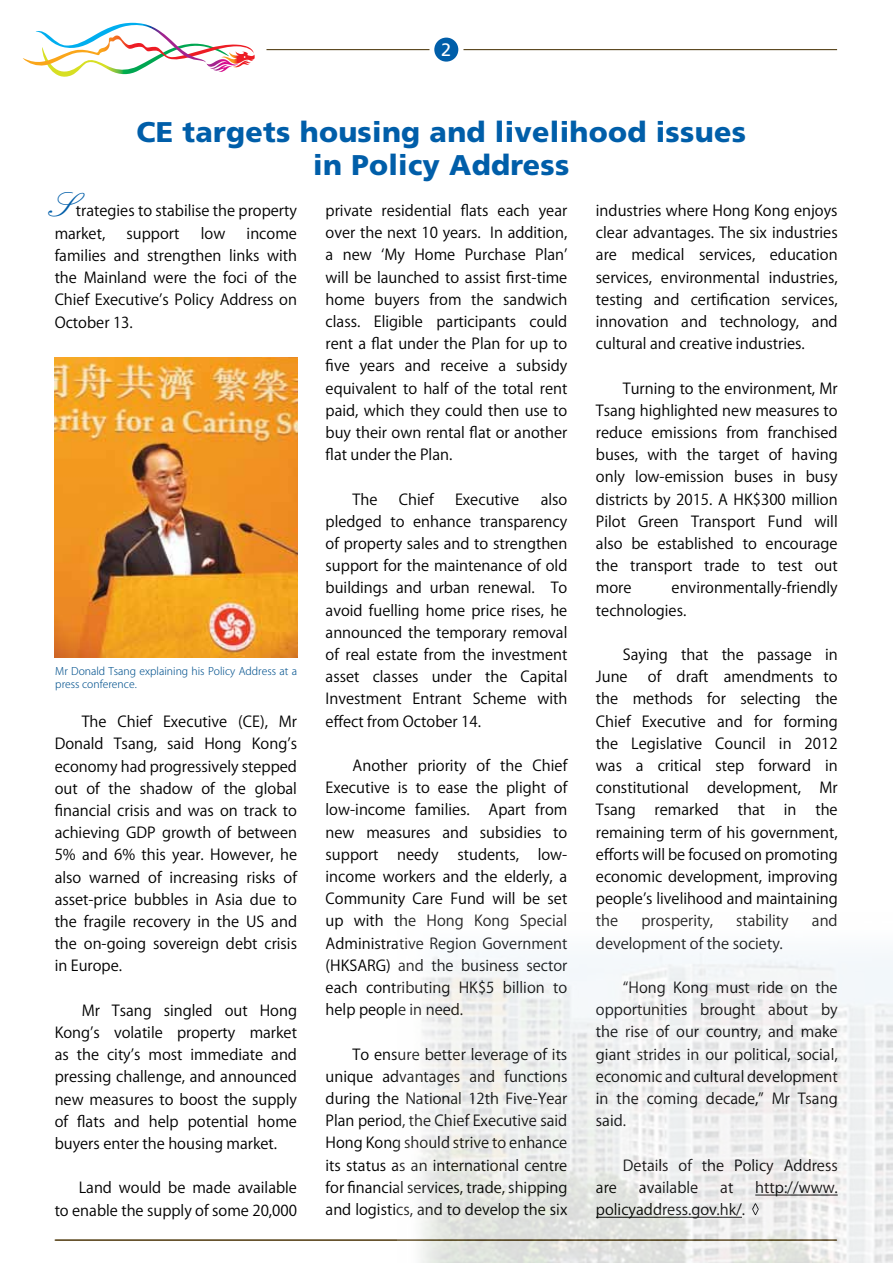
<style>
.page{position:relative;width:893px;height:1263px;background:#fff}
.page>*{position:absolute;margin:0;border:0;box-sizing:border-box;transform-origin:0 0}
.t1{font:36px "English";color:#005ea9}
.t2{font:900 28.5px/33px "Frutiger LT Std";letter-spacing:.01em;color:#005ea9;text-align:center}
.t3{font:18px "Frutiger LT Std";color:#fff}
.t4{font:15px/22.2px "Koz Go Pro";color:#000;text-align:justify}
.t5{font:300 10.5px/12.6px "Koz Go Pro";color:#00518d}
</style>
<div class="page">
<div style="left:434px;top:38px;width:24px;height:24px;background:#005ea9;border-radius:50%"></div>
<hr style="left:266px;top:49px;width:163px;height:1px;background:#574319">
<hr style="left:463px;top:49px;width:374px;height:1px;background:#574319">
<hr style="left:55px;top:1239px;width:781px;height:2px;background:#574319">
<svg style="left:23px;top:23px;width:232px;height:54px"></svg>
<img style="left:55px;top:357px;width:242px;height:300px">
<img style="left:398px;top:952px;width:495px;height:311px">
<p class="t3" style="left:441px;top:39px;width:12px">2</p>
<h2 class="t2" style="left:137px;top:115px;width:611px">CE targets housing and livelihood issues in Policy Address</h2>
<h1 class="t1" style="left:55px;top:186px;width:26px">S</h1>
<p class="t4" style="left:55px;top:200px;width:244px;text-indent:21px">trategies to stabilise the property market,</p>
<p class="t4" style="left:127px;top:222px;width:54px">support</p>
<p class="t4" style="left:201px;top:222px;width:26px">low</p>
<p class="t4" style="left:55px;top:222px;width:244px;text-indent:192px">income families and strengthen links with the Mainland were the foci of the Chief Executive’s Policy Address on October 13.</p>
<p class="t5" style="left:55px;top:665px;width:243px">Mr Donald Tsang explaining his Policy Address at a press conference.</p>
<p class="t4" style="left:55px;top:711px;width:244px;text-indent:27px">The Chief Executive (CE), Mr Donald Tsang, said Hong Kong’s economy had progressively stepped out of the shadow of the global financial crisis and was on track to achieving GDP growth of between 5% and 6% this year. However, he also warned of increasing risks of asset-price bubbles in Asia due to the fragile recovery in the US and the on-going sovereign debt crisis in Europe.</p>
<p class="t4" style="left:55px;top:999px;width:244px;text-indent:27px">Mr Tsang singled out Hong Kong’s volatile property market as the city’s most immediate and pressing challenge, and announced new measures to boost the supply of flats and help potential home buyers enter the housing market.</p>
<p class="t4" style="left:55px;top:1177px;width:244px;text-align:right">Land would be made available<br>to enable the supply of some 20,000</p>
<p class="t4" style="left:326px;top:200px;width:243px">private residential flats each year over the next 10 years. In addition, a new ‘My Home Purchase Plan’ will be launched to assist first-time home buyers from the sandwich class. Eligible participants could rent a flat under the Plan for up to five years and receive a subsidy equivalent to half of the total rent paid, which they could then use to buy their own rental flat or another flat under the Plan.</p>
<p class="t4" style="left:353px;top:488px;width:26px">The</p>
<p class="t4" style="left:399px;top:488px;width:36px">Chief</p>
<p class="t4" style="left:455px;top:488px;width:66px">Executive</p>
<p class="t4" style="left:326px;top:488px;width:243px;text-indent:215px">also pledged to enhance transparency of property sales and to strengthen support for the maintenance of old buildings and urban renewal. To avoid fuelling home price rises, he announced the temporary removal of real estate from the investment asset classes under the Capital Investment Entrant Scheme with effect from October 14.</p>
<p class="t4" style="left:326px;top:755px;width:243px;text-indent:27px">Another priority of the Chief Executive is to ease the plight of low-income families. Apart from new measures and subsidies to support needy students, low&shy;income workers and the elderly, a Community Care Fund will be set up with the Hong Kong Special Administrative Region Government (HKSARG) and the business sector each contributing HK$5 billion to help people in need.</p>
<p class="t4" style="left:326px;top:1043px;width:243px;text-indent:27px">To ensure better leverage of its unique advantages and functions during the National 12th Five-Year Plan period, the Chief Executive said Hong Kong should strive to enhance its status as an international centre for financial services, trade, shipping and logistics, and to develop the six</p>
<p class="t4" style="left:596px;top:200px;width:243px">industries where Hong Kong enjoys clear advantages. The six industries are medical services, education services, environmental industries, testing and certification services, innovation and technology, and cultural and creative industries.</p>
<p class="t4" style="left:596px;top:377px;width:243px;text-indent:27px">Turning to the environment, Mr Tsang highlighted new measures to reduce emissions from franchised buses, with the target of having only low-emission buses in busy districts by 2015. A HK$300 million Pilot Green Transport Fund will also be established to encourage the transport trade to test out more</p>
<p class="t4" style="left:596px;top:577px;width:243px;text-indent:76px">environmentally-friendly technologies.</p>
<p class="t4" style="left:596px;top:644px;width:243px;text-indent:27px">Saying that the passage in<br>June</p>
<p class="t4" style="left:596px;top:666px;width:243px;text-indent:52px">of draft amendments to the methods for selecting the Chief Executive and for forming the Legislative Council in 2012 was a critical step forward in constitutional development, Mr Tsang</p>
<p class="t4" style="left:596px;top:799px;width:243px;text-indent:219px">the remaining term of his government, efforts will be focused on promoting economic development, improving people’s livelihood and maintaining the</p>
<p class="t4" style="left:655px;top:799px;width:66px">remarked</p>
<p class="t4" style="left:738px;top:799px;width:29px">that</p>
<p class="t4" style="left:784px;top:799px;width:14px">in</p>
<p class="t4" style="left:641px;top:910px;width:73px">prosperity,</p>
<p class="t4" style="left:736px;top:910px;width:54px">stability</p>
<p class="t4" style="left:812px;top:910px;width:27px">and</p>
<p class="t4" style="left:596px;top:932px;width:188px">development of the society.</p>
<p class="t4" style="left:596px;top:977px;width:243px;text-indent:27px">“Hong Kong must ride on the opportunities brought about by the rise of our country, and make giant strides in our political, social, economic and cultural development in the coming decade,” Mr Tsang said.</p>
<p class="t4" style="left:623px;top:1154px;width:216px">Details of the Policy Address</p>
<p class="t4" style="left:596px;top:1177px;width:23px">are</p>
<p class="t4" style="left:639px;top:1177px;width:61px">available</p>
<p class="t4" style="left:720px;top:1177px;width:15px">at</p>
<p class="t4" style="left:755px;top:1177px;width:84px">http://www.</p>
<p class="t4" style="left:596px;top:1199px;width:151px">policyaddress.gov.hk/.</p>
</div>
